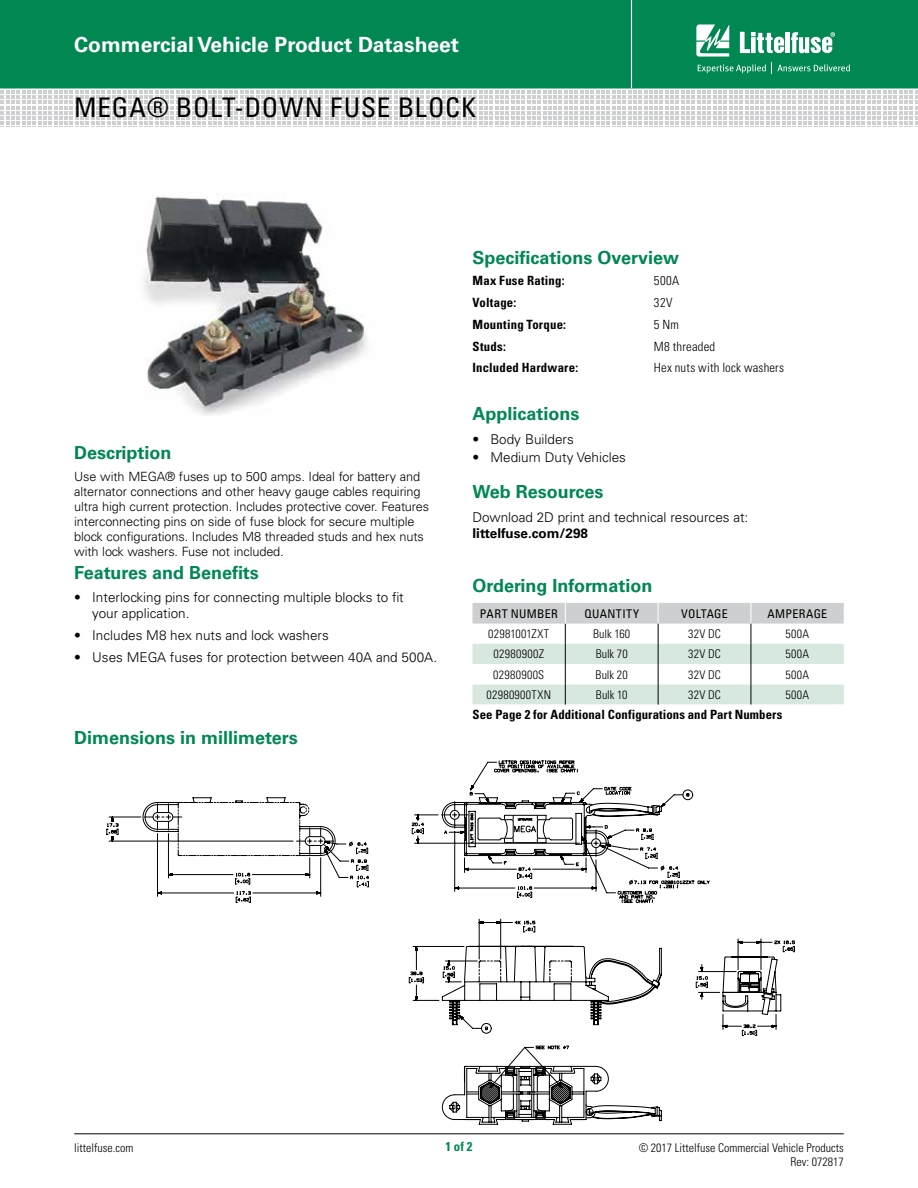
<style>
.page{position:relative;width:918px;height:1188px;background:#fff}
.page>*{position:absolute;margin:0;border:0;box-sizing:border-box;transform-origin:0 0}
.t1{font:condensed 27px "Univers LT Std";letter-spacing:.03em;color:#000}
.t2{font:700 21px "Univers LT Std";color:#fff}
.t3{font:700 18px "Univers LT Std";color:#008752}
.t4{font:300 13.5px/16.5px "Univers LT Std";color:#000}
.t5{font:700 13.5px "Univers LT Std";color:#000}
.t6{font:300 12.75px/15px "Univers LT Std";letter-spacing:-.01em;color:#000}
.t7{font:700 condensed 12.75px "Univers LT Std";letter-spacing:.015em;color:#000}
.t8{font:300 condensed 12.75px "Univers LT Std";letter-spacing:.02em;color:#000}
.t9{font:700 condensed 12.75px "Univers LT Std";color:#008752}
.t10{font:300 condensed 12px/13.5px "Univers LT Std";color:#000;text-align:right}
.t11{font:300 condensed 12px "Univers LT Std";letter-spacing:.025em;color:#000}
.t12{font:condensed 12px "Univers LT Std";letter-spacing:.025em;color:#000}
</style>
<div class="page">
<div style="left:0;top:0;width:918px;height:88px;background:#008752"></div>
<hr style="left:631px;top:0;width:1px;height:88px;background:#fff">
<hr style="left:74px;top:1134px;width:770px;height:1px;background:#000">
<svg style="left:1px;top:91px;width:917px;height:36px"></svg>
<svg style="left:696px;top:24px;width:33px;height:33px"></svg>
<hr style="left:786px;top:32px;width:4px;height:21px;background:#fff">
<svg style="left:791px;top:32px;width:44px;height:21px"></svg>
<svg style="left:740px;top:32px;width:44px;height:21px"></svg>
<svg style="left:698px;top:64px;width:68px;height:9px"></svg>
<svg style="left:772px;top:63px;width:78px;height:11px"></svg>
<img style="left:144px;top:196px;width:223px;height:220px">
<svg style="left:472px;top:603px;width:372px;height:102px"></svg>
<svg style="left:454px;top:1116px;width:208px;height:9px"></svg>
<svg style="left:453px;top:1045px;width:209px;height:69px"></svg>
<svg style="left:107px;top:760px;width:688px;height:276px"></svg>
<svg style="left:468px;top:806px;width:122px;height:41px"></svg>
<h2 class="t2" style="left:74px;top:32px;width:386px">Commercial Vehicle Product Datasheet</h2>
<h1 class="t1" style="left:74px;top:91px;width:404px">MEGA® BOLT-DOWN FUSE BLOCK</h1>
<h3 class="t3" style="left:74px;top:442px;width:99px">Description</h3>
<p class="t6" style="left:74px;top:469px;width:357px">Use with MEGA® fuses up to 500 amps. Ideal for battery and alternator connections and other heavy gauge cables requiring ultra high current protection. Includes protective cover. Features interconnecting pins on side of fuse block for secure multiple block configurations. Includes M8 threaded studs and hex nuts with lock washers. Fuse not included.</p>
<h3 class="t3" style="left:74px;top:562px;width:186px">Features and Benefits</h3>
<p class="t4" style="left:92px;top:589px;width:313px;text-indent:-18px">• Interlocking pins for connecting multiple blocks to fit your application.</p>
<p class="t4" style="left:74px;top:627px;width:256px">• Includes M8 hex nuts and lock washers</p>
<p class="t4" style="left:74px;top:649px;width:364px">• Uses MEGA fuses for protection between 40A and 500A.</p>
<h3 class="t3" style="left:74px;top:727px;width:225px">Dimensions in millimeters</h3>
<h3 class="t3" style="left:472px;top:247px;width:208px">Specifications Overview</h3>
<p class="t7" style="left:472px;top:273px;width:94px">Max Fuse Rating:</p>
<p class="t8" style="left:654px;top:273px;width:27px">500A</p>
<p class="t7" style="left:472px;top:295px;width:45px">Voltage:</p>
<p class="t8" style="left:654px;top:295px;width:20px">32V</p>
<p class="t7" style="left:472px;top:316px;width:95px">Mounting Torque:</p>
<p class="t8" style="left:654px;top:317px;width:26px">5 Nm</p>
<p class="t7" style="left:472px;top:338px;width:35px">Studs:</p>
<p class="t8" style="left:654px;top:338px;width:63px">M8 threaded</p>
<p class="t7" style="left:472px;top:360px;width:107px">Included Hardware:</p>
<p class="t8" style="left:654px;top:360px;width:132px">Hex nuts with lock washers</p>
<h3 class="t3" style="left:472px;top:403px;width:109px">Applications</h3>
<p class="t4" style="left:472px;top:431px;width:103px">• Body Builders</p>
<p class="t4" style="left:472px;top:449px;width:155px">• Medium Duty Vehicles</p>
<h3 class="t3" style="left:472px;top:481px;width:132px">Web Resources</h3>
<p class="t4" style="left:472px;top:509px;width:277px">Download 2D print and technical resources at:</p>
<p class="t5" style="left:472px;top:525px;width:117px">littelfuse.com/298</p>
<h3 class="t3" style="left:472px;top:575px;width:181px">Ordering Information</h3>
<p class="t12" style="left:480px;top:606px;width:79px">PART NUMBER</p>
<p class="t12" style="left:584px;top:606px;width:56px">QUANTITY</p>
<p class="t12" style="left:681px;top:606px;width:48px">VOLTAGE</p>
<p class="t12" style="left:768px;top:606px;width:61px">AMPERAGE</p>
<p class="t11" style="left:488px;top:627px;width:62px">02981001ZXT</p>
<p class="t10" style="left:593px;top:627px;width:39px">Bulk 160</p>
<p class="t10" style="left:688px;top:627px;width:34px">32V DC</p>
<p class="t10" style="left:786px;top:627px;width:25px">500A</p>
<p class="t11" style="left:494px;top:647px;width:52px">02980900Z</p>
<p class="t10" style="left:596px;top:647px;width:33px">Bulk 70</p>
<p class="t10" style="left:688px;top:647px;width:34px">32V DC</p>
<p class="t10" style="left:786px;top:647px;width:25px">500A</p>
<p class="t11" style="left:493px;top:667px;width:52px">02980900S</p>
<p class="t10" style="left:596px;top:668px;width:34px">Bulk 20</p>
<p class="t10" style="left:688px;top:668px;width:34px">32V DC</p>
<p class="t10" style="left:786px;top:668px;width:25px">500A</p>
<p class="t11" style="left:487px;top:687px;width:66px">02980900TXN</p>
<p class="t10" style="left:596px;top:688px;width:33px">Bulk 10</p>
<p class="t10" style="left:688px;top:688px;width:34px">32V DC</p>
<p class="t10" style="left:786px;top:688px;width:25px">500A</p>
<p class="t7" style="left:473px;top:707px;width:311px">See Page 2 for Additional Configurations and Part Numbers</p>
<p class="t10" style="left:74px;top:1141px;width:61px">littelfuse.com</p>
<p class="t9" style="left:445px;top:1139px;width:29px">1 of 2</p>
<p class="t10" style="left:639px;top:1141px;width:207px">© 2017 Littelfuse Commercial Vehicle Products<br>Rev: 072817</p>
</div>
